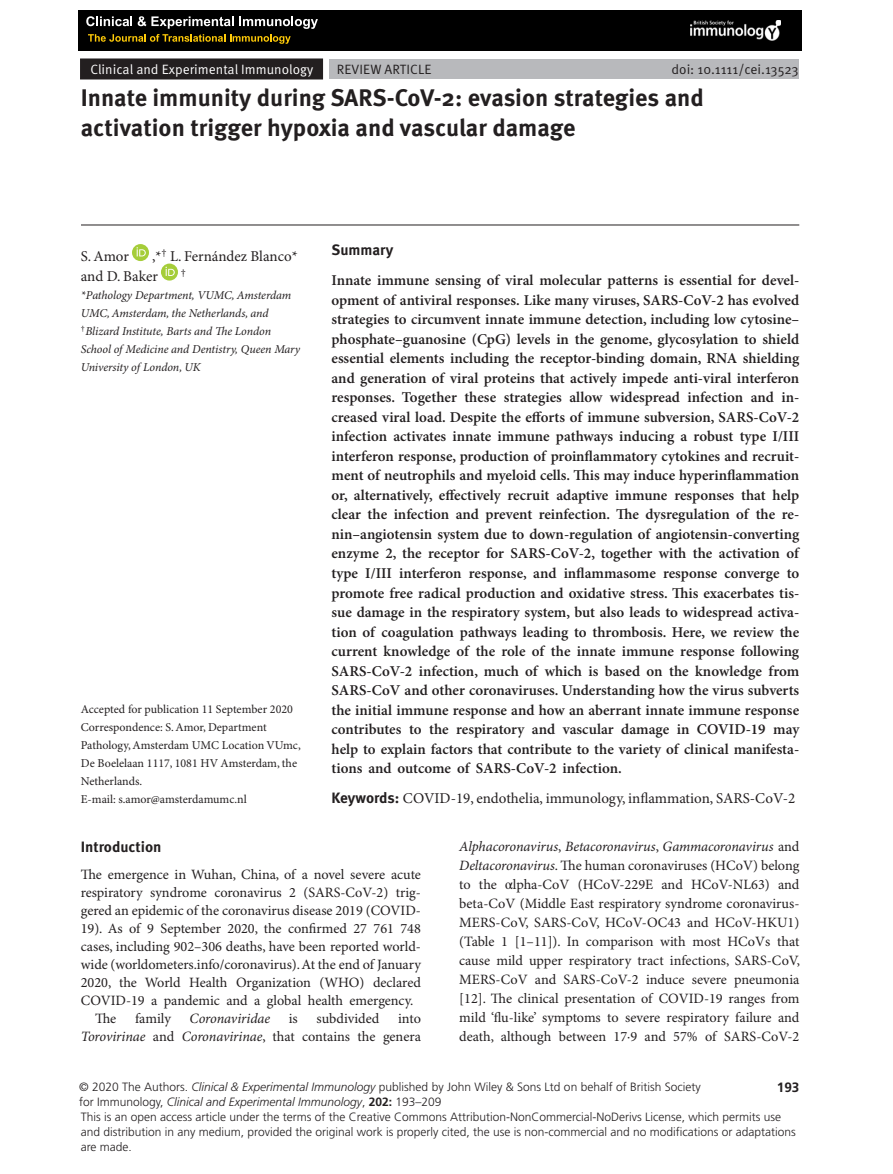
<style>
.page{position:relative;width:893px;height:1174px;background:#fff}
.page>*{position:absolute;margin:0;border:0;box-sizing:border-box;transform-origin:0 0}
.t1{font:700 24px/30px "Meta Pro";color:#231f20}
.t2{font:600 15px/19.5px "Minion Pro";color:#231f20;text-align:justify}
.t3{font:15px/19.5px "Minion Pro";color:#231f20}
.t4{font:700 15px "Meta Pro";color:#231f20}
.t5{font:14.25px/19px "Minion Pro";letter-spacing:-.005em;color:#231f20;text-align:right}
.t6{font:italic 14.25px "Minion Pro";letter-spacing:-.005em;color:#231f20}
.t7{font:13.5px "Meta Pro";color:#231f20}
.t8{font:13.5px "Meta Pro";color:#fff}
.t9{font:700 13.5px "Frutiger LT Std";color:#231f20}
.t10{font:300 12px/15px "Frutiger LT Std";color:#231f20}
.t11{font:12px/18px "Minion Pro";color:#231f20}
.t12{font:italic 12px/18px "Minion Pro";letter-spacing:-.005em;color:#231f20}
.t13{font:10.5px "Minion Pro";color:#231f20}
.s1{font-family:"Meta Pro";font-weight:700}
.s2{font-style:italic}
.s3{font-family:"STIX"}
.s4{font-weight:700}
</style>
<div class="page">
<svg style="left:132px;top:244px;width:17px;height:17px"></svg>
<svg style="left:137px;top:247px;width:9px;height:9px"></svg>
<svg style="left:161px;top:263px;width:17px;height:17px"></svg>
<svg style="left:166px;top:267px;width:9px;height:9px"></svg>
<hr style="left:81px;top:225px;width:718px;height:1px;background:#231f20">
<div style="left:81px;top:59px;width:241px;height:20px;background:#231f20"></div>
<div style="left:80px;top:58px;width:243px;height:21px;border:2px solid #231f20"></div>
<div style="left:329px;top:59px;width:470px;height:20px;background:#b8b9bc"></div>
<div style="left:78px;top:11px;width:724px;height:40px;background:#000"></div>
<svg style="left:86px;top:16px;width:232px;height:28px"></svg>
<img style="left:691px;top:20px;width:90px;height:20px">
<p class="t8" style="left:91px;top:61px;width:224px">Clinical and Experimental Immunology</p>
<p class="t7" style="left:337px;top:61px;width:96px">REVIEW ARTICLE</p>
<p class="t7" style="left:671px;top:61px;width:129px">doi: 10.1111/cei.13523</p>
<h1 class="t1" style="left:81px;top:84px;width:625px">Innate immunity during SARS-CoV-2: evasion strategies and activation trigger hypoxia and vascular damage</h1>
<p class="t3" style="left:81px;top:247px;width:219px;text-indent:71px">,*<sup>†</sup> L. Fernández Blanco* and D. Baker</p>
<p class="t3" style="left:81px;top:247px;width:50px">S. Amor</p>
<p class="t13" style="left:181px;top:266px;width:7px">†</p>
<p class="t12" style="left:81px;top:286px;width:221px">*Pathology Department, VUMC, Amsterdam UMC, Amsterdam, the Netherlands, and <sup>†</sup>Blizard Institute, Barts and The London School of Medicine and Dentistry, Queen Mary University of London, UK</p>
<p class="t11" style="left:81px;top:700px;width:221px">Accepted for publication 11 September 2020<br>Correspondence: S. Amor, Department Pathology, Amsterdam UMC Location VUmc, De Boelelaan 1117, 1081 HV Amsterdam, the Netherlands.<br>E-mail: s.amor@amsterdamumc.nl</p>
<p class="t4" style="left:332px;top:241px;width:63px">Summary</p>
<p class="t2" style="left:332px;top:271px;width:469px">Innate immune sensing of viral molecular patterns is essential for devel&shy;opment of antiviral responses. Like many viruses, SARS-CoV-2 has evolved strategies to circumvent innate immune detection, including low cytosine– phosphate–guanosine (CpG) levels in the genome, glycosylation to shield essential elements including the receptor-binding domain, RNA shielding and generation of viral proteins that actively impede anti-viral interferon responses. Together these strategies allow widespread infection and in&shy;creased viral load. Despite the efforts of immune subversion, SARS-CoV-2 infection activates innate immune pathways inducing a robust type I/III interferon response, production of proinflammatory cytokines and recruit&shy;ment of neutrophils and myeloid cells. This may induce hyperinflammation or, alternatively, effectively recruit adaptive immune responses that help clear the infection and prevent reinfection. The dysregulation of the re&shy;nin–angiotensin system due to down-regulation of angiotensin-converting enzyme 2, the receptor for SARS-CoV-2, together with the activation of type I/III interferon response, and inflammasome response converge to promote free radical production and oxidative stress. This exacerbates tis&shy;sue damage in the respiratory system, but also leads to widespread activa&shy;tion of coagulation pathways leading to thrombosis. Here, we review the current knowledge of the role of the innate immune response following SARS-CoV-2 infection, much of which is based on the knowledge from SARS-CoV and other coronaviruses. Understanding how the virus subverts the initial immune response and how an aberrant innate immune response contributes to the respiratory and vascular damage in COVID-19 may help to explain factors that contribute to the variety of clinical manifesta&shy;tions and outcome of SARS-CoV-2 infection.</p>
<p class="t3" style="left:332px;top:789px;width:465px"><span class="s1">Keywords:</span> COVID-19, endothelia, immunology, inflammation, SARS-CoV-2</p>
<p class="t4" style="left:81px;top:837px;width:82px">Introduction</p>
<p class="t5" style="left:81px;top:865px;width:342px">The emergence in Wuhan, China, of a novel severe acute</p>
<p class="t5" style="left:81px;top:883px;width:342px">respiratory syndrome coronavirus 2 (SARS-CoV-2) trig-</p>
<p class="t5" style="left:81px;top:901px;width:342px">gered an epidemic of the coronavirus disease 2019 (COVID-</p>
<p class="t5" style="left:81px;top:919px;width:342px">19). As of 9 September 2020, the confirmed 27 761 748</p>
<p class="t5" style="left:81px;top:937px;width:342px">cases, including 902–306 deaths, have been reported world-</p>
<p class="t5" style="left:81px;top:955px;width:342px">wide (worldometers.info/coronavirus). At the end of January</p>
<p class="t5" style="left:81px;top:973px;width:342px">2020, the World Health Organization (WHO) declared</p>
<p class="t5" style="left:81px;top:991px;width:334px">COVID-19 a pandemic and a global health emergency.</p>
<p class="t5" style="left:95px;top:1009px;width:23px">The</p>
<p class="t5" style="left:135px;top:1009px;width:37px">family</p>
<p class="t6" style="left:190px;top:1009px;width:82px">Coronaviridae</p>
<p class="t5" style="left:289px;top:1009px;width:11px">is</p>
<p class="t5" style="left:317px;top:1009px;width:64px">subdivided</p>
<p class="t5" style="left:81px;top:1010px;width:342px;line-height:18px">into<br><span class="s2">Torovirinae</span> and <span class="s2">Coronavirinae</span>, that contains the genera</p>
<p class="t5" style="left:459px;top:837px;width:342px;text-align:justify"><span class="s2">Alphacoronavirus</span>, <span class="s2">Betacoronavirus</span>, <span class="s2">Gammacoronavirus</span> and <span class="s2">Deltacoronavirus</span>. The human coronaviruses (HCoV) belong to the <span class="s3">α</span>lpha-CoV (HCoV-229E and HCoV-NL63) and beta-CoV (Middle East respiratory syndrome coronavirus-MERS-CoV, SARS-CoV, HCoV-OC43 and HCoV-HKU1) (Table 1 [1–11]). In comparison with most HCoVs that cause mild upper respiratory tract infections, SARS-CoV, MERS-CoV and SARS-CoV-2 induce severe pneumonia [12]. The clinical presentation of COVID-19 ranges from mild ‘flu-like’ symptoms to severe respiratory failure and death, although between 17·9 and 57% of SARS-CoV-2</p>
<p class="t10" style="left:79px;top:1079px;width:623px">© 2020 The Authors. <span class="s2">Clinical &amp; Experimental Immunology</span> published by John Wiley &amp; Sons Ltd on behalf of British Society for Immunology, <span class="s2">Clinical and Experimental Immunology</span>, <span class="s4">202:</span> 193–209</p>
<p class="t9" style="left:777px;top:1079px;width:24px">193</p>
<p class="t10" style="left:81px;top:1109px;width:716px">This is an open access article under the terms of the Creative Commons Attribution-NonCommercial-NoDerivs License, which permits use and distribution in any medium, provided the original work is properly cited, the use is non-commercial and no modifications or adaptations are made.</p>
</div>
